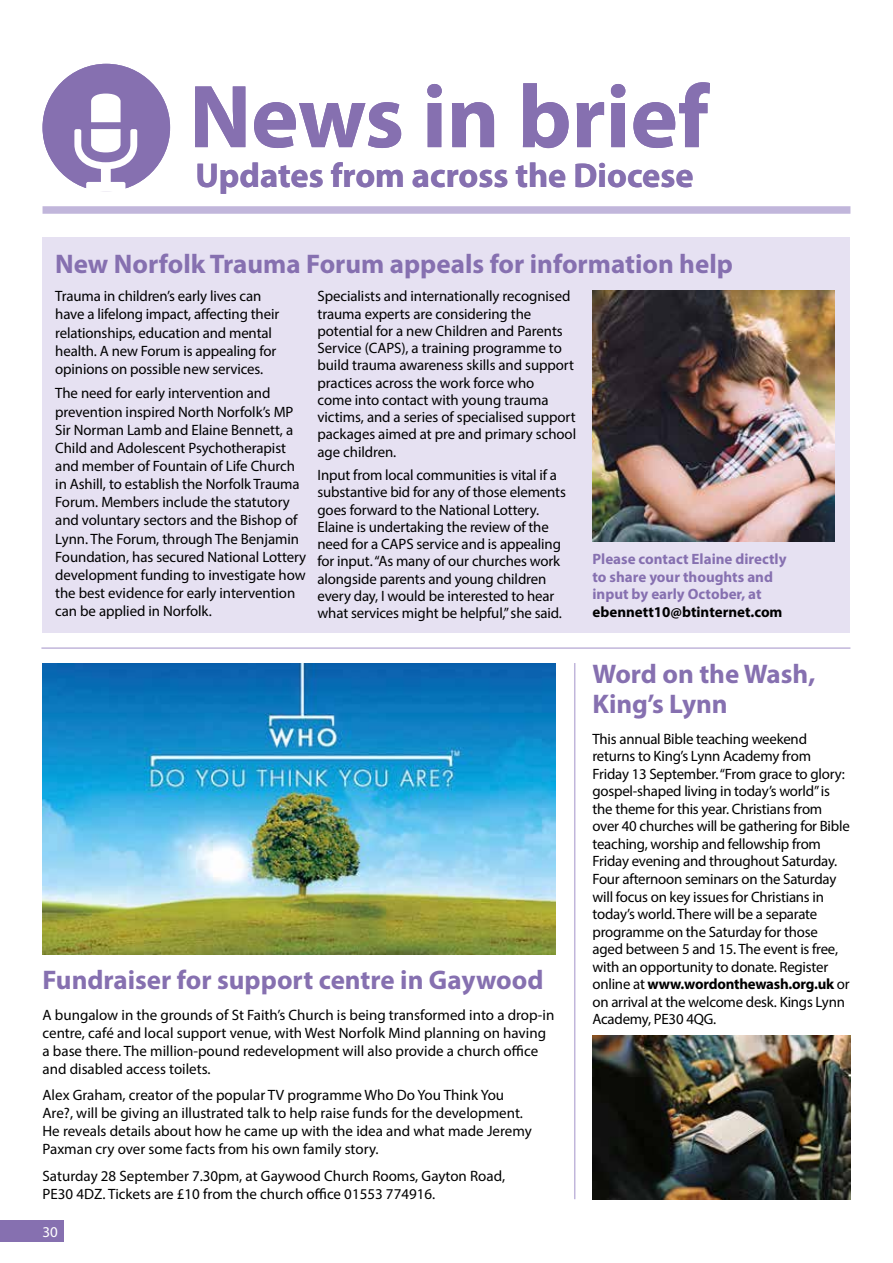
<style>
.page{position:relative;width:893px;height:1263px;background:#fff}
.page>*{position:absolute;margin:0;border:0;box-sizing:border-box;transform-origin:0 0}
.t1{font:700 90px "Myriad Pro";color:#8670b0}
.t2{font:700 34.5px "Myriad Pro";color:#8670b0}
.t3{font:700 27px/30px "Myriad Pro";color:#8670b0}
.t4{font:15px/17.2px "Myriad Pro";letter-spacing:-.005em;color:#000}
.t5{font:700 15px/17.7px "Myriad Pro";color:#8670b0}
.t6{font:700 15px "Myriad Pro";color:#000}
.t7{font:15px "Myriad Pro";color:#fff}
.s1{font-weight:700}
</style>
<div class="page">
<div style="left:43px;top:237px;width:807px;height:396px;background:#e6e1f2"></div>
<div style="left:0;top:1220px;width:64px;height:22px;background:#8670b0"></div>
<div style="left:43px;top:206px;width:807px;height:8px;background:#c1b6db"></div>
<div style="left:43px;top:64px;width:127px;height:127px;background:#8670b0;border-radius:50%"></div>
<svg style="left:74px;top:129px;width:63px;height:63px"></svg>
<svg style="left:91px;top:94px;width:30px;height:28px"></svg>
<hr style="left:41px;top:647px;width:809px;height:2px;background:#c1b6db">
<img style="left:592px;top:290px;width:243px;height:251px">
<hr style="left:574px;top:663px;width:1px;height:536px;background:#c1b6db">
<img style="left:592px;top:1036px;width:258px;height:163px">
<img style="left:43px;top:663px;width:512px;height:291px">
<h1 class="t1" style="left:189px;top:58px;width:521px">News in brief</h1>
<h2 class="t2" style="left:195px;top:153px;width:500px">Updates from across the Diocese</h2>
<h3 class="t3" style="left:55px;top:248px;width:679px">New Norfolk Trauma Forum appeals for information help</h3>
<p class="t4" style="left:55px;top:287px;width:225px;line-height:18.1px">Trauma in children’s early lives can have a lifelong impact, affecting their relationships, education and mental health. A new Forum is appealing for opinions on possible new services.</p>
<p class="t4" style="left:55px;top:384px;width:253px;line-height:18.1px">The need for early intervention and prevention inspired North Norfolk’s MP Sir Norman Lamb and Elaine Bennett, a Child and Adolescent Psychotherapist and member of Fountain of Life Church in Ashill, to establish the Norfolk Trauma Forum. Members include the statutory and voluntary sectors and the Bishop of Lynn. The Forum, through The Benjamin Foundation, has secured National Lottery development funding to investigate how the best evidence for early intervention can be applied in Norfolk.</p>
<p class="t4" style="left:317px;top:287px;width:260px">Specialists and internationally recognised trauma experts are considering the potential for a new Children and Parents Service (CAPS), a training programme to build trauma awareness skills and support practices across the work force who<br>come into contact with young trauma victims, and a series of specialised support packages aimed at pre and primary school age children.</p>
<p class="t4" style="left:317px;top:466px;width:250px">Input from local communities is vital if a substantive bid for any of those elements goes forward to the National Lottery.<br>Elaine is undertaking the review of the need for a CAPS service and is appealing for input. “As many of our churches work alongside parents and young children every day, I would be interested to hear what services might be helpful,” she said.</p>
<h3 class="t3" style="left:43px;top:964px;width:503px">Fundraiser for support centre in Gaywood</h3>
<p class="t4" style="left:43px;top:1005px;width:513px;line-height:18px">A bungalow in the grounds of St Faith’s Church is being transformed into a drop-in centre, café and local support venue, with West Norfolk Mind planning on having a base there. The million-pound redevelopment will also provide a church office and disabled access toilets.</p>
<p class="t4" style="left:43px;top:1086px;width:491px;line-height:18px">Alex Graham, creator of the popular TV programme Who Do You Think You Are?, will be giving an illustrated talk to help raise funds for the development.<br>He reveals details about how he came up with the idea and what made Jeremy Paxman cry over some facts from his own family story.</p>
<p class="t4" style="left:43px;top:1166px;width:464px;line-height:18px">Saturday 28 September 7.30pm, at Gaywood Church Rooms, Gayton Road,<br>PE30 4DZ. Tickets are £10 from the church office 01553 774916.</p>
<p class="t7" style="left:43px;top:1222px;width:17px">30</p>
<p class="t5" style="left:592px;top:550px;width:196px">Please contact Elaine directly to share your thoughts and input by early October, at</p>
<p class="t6" style="left:592px;top:602px;width:192px">ebennett10@btinternet.com</p>
<h3 class="t3" style="left:592px;top:658px;width:224px">Word on the Wash,<br>King’s Lynn</h3>
<p class="t4" style="left:592px;top:729px;width:259px">This annual Bible teaching weekend returns to King’s Lynn Academy from Friday 13 September. “From grace to glory: gospel-shaped living in today’s world” is the theme for this year. Christians from over 40 churches will be gathering for Bible teaching, worship and fellowship from Friday evening and throughout Saturday.<br>Four afternoon seminars on the Saturday will focus on key issues for Christians in today’s world. There will be a separate programme on the Saturday for those aged between 5 and 15. The event is free, with an opportunity to donate. Register online at <span class="s1">www.wordonthewash.org.uk</span> or on arrival at the welcome desk. Kings Lynn Academy, PE30 4QG.</p>
</div>
